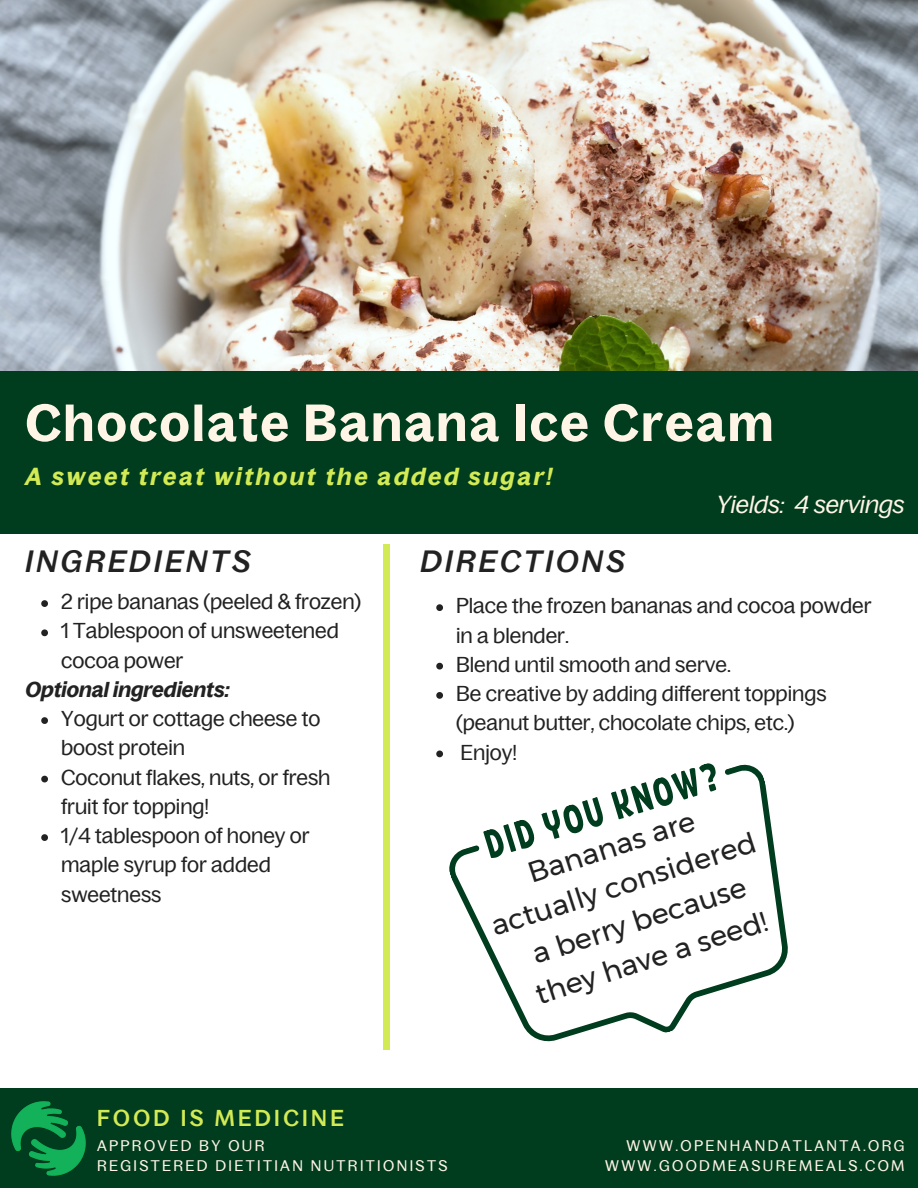
<style>
.page{position:relative;width:918px;height:1188px;background:#fff}
.page>*{position:absolute;margin:0;border:0;box-sizing:border-box;transform-origin:0 0}
.t1{font:600 51px "Bagoss Standard";letter-spacing:.045em;color:#fff5e6}
.t2{font:italic 500 30px "Bagoss Standard";letter-spacing:.11em;color:#222}
.t3{font:28.8px/39.3px "Montserrat";color:#222;text-align:center}
.t4{font:italic 600 24px "Bagoss Standard";letter-spacing:.11em;color:#d2eb55}
.t5{font:italic 24px "Bagoss Standard";color:#fff5e6}
.t6{font:500 22.35px "Bagoss Standard";letter-spacing:.15em;color:#d2eb55}
.t7{font:21px/29.2px "Bagoss Standard";color:#222}
.t8{font:italic 600 21px "Bagoss Standard";color:#222}
.t9{font:15px "Bagoss Standard";letter-spacing:.16em;color:#fff5e6}
</style>
<div class="page">
<div style="left:0;top:353px;width:918px;height:181px;background:#003c1e"></div>
<img style="left:0;top:0;width:918px;height:370px">
<div style="left:384px;top:544px;width:6px;height:505px;background:#d2eb55"></div>
<svg style="left:41px;top:600px;width:7px;height:7px"></svg>
<svg style="left:41px;top:629px;width:7px;height:7px"></svg>
<svg style="left:41px;top:717px;width:7px;height:7px"></svg>
<svg style="left:41px;top:776px;width:7px;height:6px"></svg>
<svg style="left:41px;top:834px;width:7px;height:7px"></svg>
<div style="left:0;top:1088px;width:918px;height:100px;background:#003c1e"></div>
<img style="left:11px;top:1102px;width:74px;height:74px">
<svg style="left:436px;top:604px;width:7px;height:7px"></svg>
<svg style="left:436px;top:663px;width:7px;height:7px"></svg>
<svg style="left:436px;top:692px;width:7px;height:7px"></svg>
<svg style="left:436px;top:751px;width:7px;height:6px"></svg>
<svg style="left:449px;top:764px;width:339px;height:278px"></svg>
<svg style="left:483px;top:763px;width:238px;height:96px"></svg>
<p class="t1" style="left:25px;top:395px;width:749px">Chocolate Banana Ice Cream</p>
<p class="t4" style="left:25px;top:463px;width:528px">A sweet treat without the added sugar!</p>
<p class="t2" style="left:25px;top:545px;width:226px">INGREDIENTS</p>
<p class="t2" style="left:421px;top:545px;width:206px">DIRECTIONS</p>
<p class="t5" style="left:717px;top:491px;width:189px">Yields: 4 servings</p>
<p class="t7" style="left:61px;top:587px;width:302px">2 ripe bananas (peeled &amp; frozen)</p>
<p class="t7" style="left:61px;top:616px;width:279px">1 Tablespoon of unsweetened cocoa power</p>
<p class="t8" style="left:25px;top:678px;width:206px">Optional ingredients:</p>
<p class="t7" style="left:61px;top:704px;width:261px">Yogurt or cottage cheese to boost protein</p>
<p class="t7" style="left:61px;top:763px;width:271px">Coconut flakes, nuts, or fresh fruit for topping!</p>
<p class="t7" style="left:61px;top:821px;width:250px">1/4 tablespoon of honey or maple syrup for added sweetness</p>
<p class="t7" style="left:456px;top:591px;width:417px">Place the frozen bananas and cocoa powder in a blender.</p>
<p class="t7" style="left:456px;top:650px;width:276px">Blend until smooth and serve.</p>
<p class="t7" style="left:456px;top:679px;width:372px">Be creative by adding different toppings (peanut butter, chocolate chips, etc.)</p>
<p class="t7" style="left:461px;top:738px;width:58px">Enjoy!</p>
<p class="t3" style="left:523px;top:855px;width:176px;rotate:-18deg">Bananas are</p>
<p class="t3" style="left:486px;top:908px;width:278px;rotate:-18deg">actually considered</p>
<p class="t3" style="left:518px;top:939px;width:243px;rotate:-18deg">a berry because they have a seed!</p>
<p class="t6" style="left:97px;top:1105px;width:248px">FOOD IS MEDICINE</p>
<p class="t9" style="left:97px;top:1137px;width:169px">APPROVED BY OUR</p>
<p class="t9" style="left:97px;top:1157px;width:352px">REGISTERED DIETITIAN NUTRITIONISTS</p>
<p class="t9" style="left:627px;top:1137px;width:279px">WWW.OPENHANDATLANTA.ORG</p>
<p class="t9" style="left:605px;top:1157px;width:301px">WWW.GOODMEASUREMEALS.COM</p>
</div>
